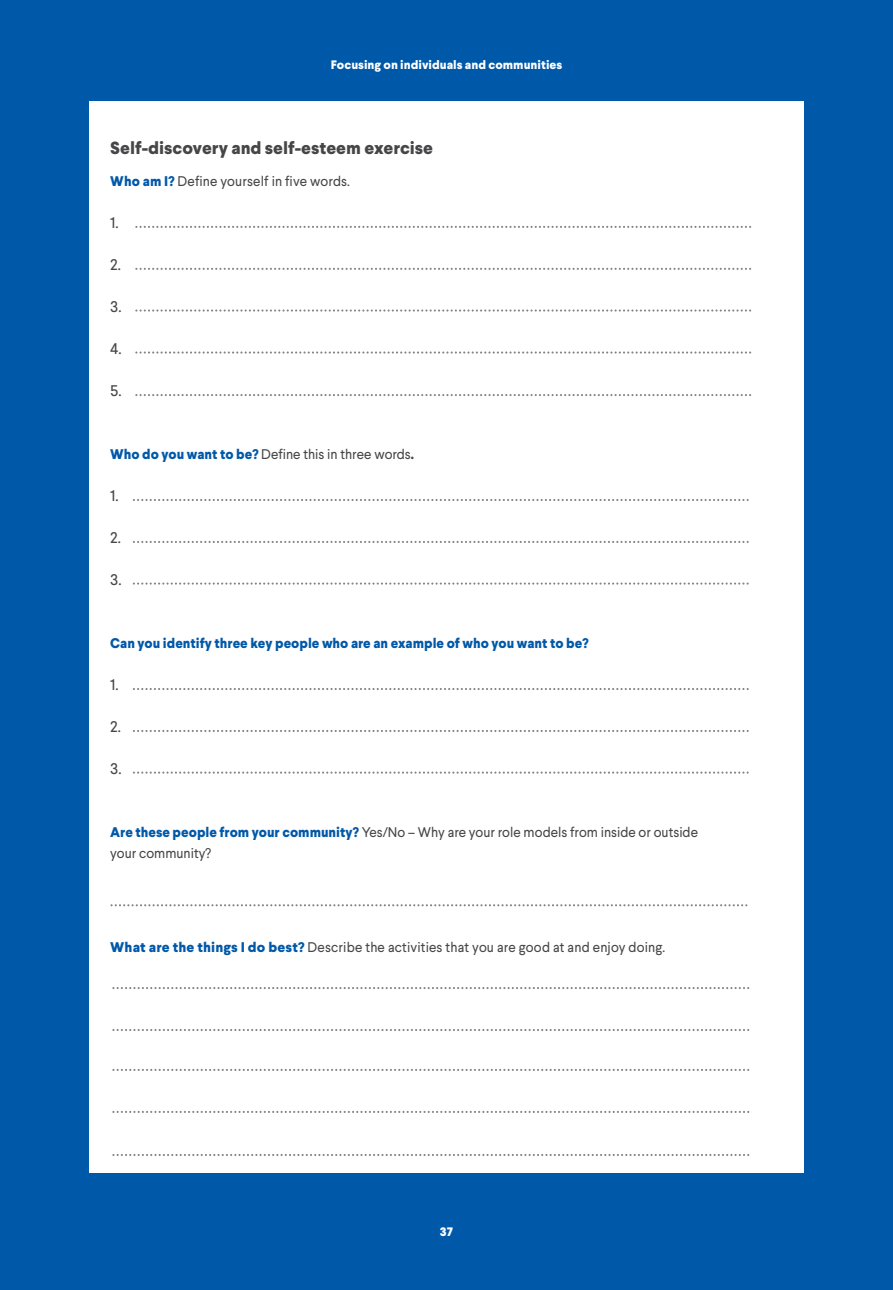
<style>
.page{position:relative;width:893px;height:1290px;background:#0058a9}
.page>*{position:absolute;margin:0;border:0;box-sizing:border-box;transform-origin:0 0}
.t1{font:800 17.5px "Larsseit";color:#464547}
.t2{font:15.4px "Larsseit";color:#464547}
.t3{font:14px/21px "Larsseit";color:#464547;scale:.96 1}
.t4{font:800 14px "Larsseit";color:#0058a9;scale:.96 1}
.t5{font:800 12.25px "Larsseit";color:#fff}
.s1{font-weight:800;color:#0058a9}
.s2{font-weight:800}
</style>
<div class="page">
<div style="left:89px;top:102px;width:715px;height:1071px;background:#fff"></div>
<svg style="left:135px;top:226px;width:616px;height:2px"></svg>
<svg style="left:135px;top:268px;width:616px;height:2px"></svg>
<svg style="left:135px;top:309px;width:616px;height:3px"></svg>
<svg style="left:135px;top:351px;width:616px;height:3px"></svg>
<svg style="left:135px;top:394px;width:616px;height:2px"></svg>
<svg style="left:133px;top:499px;width:616px;height:2px"></svg>
<svg style="left:133px;top:541px;width:616px;height:2px"></svg>
<svg style="left:133px;top:582px;width:616px;height:3px"></svg>
<svg style="left:133px;top:688px;width:616px;height:2px"></svg>
<svg style="left:133px;top:730px;width:616px;height:2px"></svg>
<svg style="left:133px;top:771px;width:616px;height:3px"></svg>
<svg style="left:112px;top:987px;width:637px;height:2px"></svg>
<svg style="left:112px;top:1029px;width:637px;height:2px"></svg>
<svg style="left:112px;top:1069px;width:637px;height:2px"></svg>
<svg style="left:112px;top:1111px;width:637px;height:2px"></svg>
<svg style="left:112px;top:1154px;width:637px;height:2px"></svg>
<svg style="left:111px;top:904px;width:636px;height:2px"></svg>
<p class="t5" style="left:331px;top:56px;width:233px">Focusing on individuals and communities</p>
<p class="t1" style="left:110px;top:136px;width:324px">Self-discovery and self-esteem exercise</p>
<p class="t3" style="left:110px;top:170px;width:251px"><span class="s1">Who am I?</span> Define yourself in five words.</p>
<p class="t2" style="left:110px;top:212px;width:10px">1.</p>
<p class="t2" style="left:110px;top:254px;width:12px">2.</p>
<p class="t2" style="left:110px;top:296px;width:13px">3.</p>
<p class="t2" style="left:110px;top:338px;width:13px">4.</p>
<p class="t2" style="left:110px;top:380px;width:13px">5.</p>
<p class="t3" style="left:110px;top:443px;width:318px"><span class="s1">Who do you want to be?</span> Define this in three words<span class="s2">.</span></p>
<p class="t2" style="left:110px;top:485px;width:10px">1.</p>
<p class="t2" style="left:110px;top:527px;width:12px">2.</p>
<p class="t2" style="left:110px;top:569px;width:13px">3.</p>
<p class="t4" style="left:110px;top:633px;width:500px">Can you identify three key people who are an example of who you want to be?</p>
<p class="t2" style="left:110px;top:674px;width:10px">1.</p>
<p class="t2" style="left:110px;top:716px;width:12px">2.</p>
<p class="t2" style="left:110px;top:758px;width:13px">3.</p>
<p class="t3" style="left:110px;top:821px;width:614px"><span class="s1">Are these people from your community?</span> Yes/No – Why are your role models from inside or outside your community?</p>
<p class="t3" style="left:110px;top:937px;width:579px"><span class="s1">What are the things I do best?</span> Describe the activities that you are good at and enjoy doing.</p>
<p class="t5" style="left:440px;top:1223px;width:15px">37</p>
</div>
